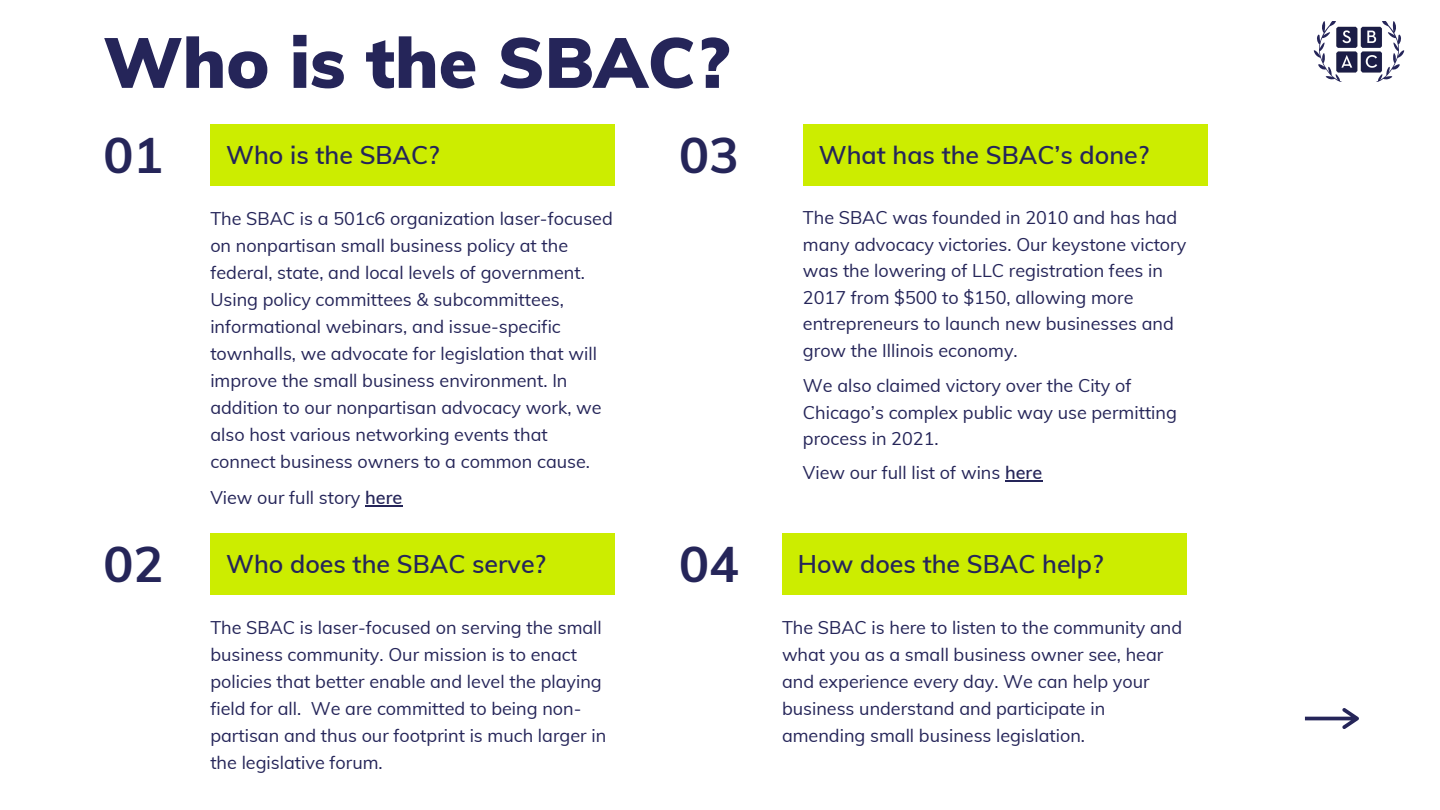
<style>
.page{position:relative;width:1440px;height:810px;background:#fff}
.page>*{position:absolute;margin:0;border:0;box-sizing:border-box;transform-origin:0 0}
.t1{font:900 70px "Muli";color:#252559}
.t2{font:700 50px "Muli";color:#252559}
.t3{font:600 25px "Muli";color:#252559}
.t4{font:18px/27px "Muli";color:#252559}
.s1{font-weight:600}
</style>
<div class="page">
<svg style="left:1305px;top:708px;width:54px;height:21px"></svg>
<div style="left:210px;top:534px;width:405px;height:61px;background:#cced00"></div>
<div style="left:210px;top:124px;width:405px;height:62px;background:#cced00"></div>
<hr style="left:365px;top:505px;width:37px;height:2px;background:#252559">
<svg style="left:1314px;top:21px;width:26px;height:60px"></svg>
<svg style="left:1378px;top:21px;width:26px;height:60px"></svg>
<img style="left:1337px;top:21px;width:46px;height:59px">
<div style="left:782px;top:534px;width:404px;height:61px;background:#cced00"></div>
<div style="left:803px;top:124px;width:404px;height:62px;background:#cced00"></div>
<hr style="left:1005px;top:480px;width:37px;height:1px;background:#252559">
<p class="t1" style="left:103px;top:18px;width:628px">Who is the SBAC?</p>
<p class="t2" style="left:103px;top:122px;width:61px">01</p>
<p class="t2" style="left:679px;top:122px;width:61px">03</p>
<p class="t3" style="left:226px;top:139px;width:215px">Who is the SBAC?</p>
<p class="t4" style="left:210px;top:204px;width:404px">The SBAC is a 501c6 organization laser-focused on nonpartisan small business policy at the federal, state, and local levels of government.<br>Using policy committees &amp; subcommittees, informational webinars, and issue-specific townhalls, we advocate for legislation that will improve the small business environment. In addition to our nonpartisan advocacy work, we also host various networking events that connect business owners to a common cause.</p>
<p class="t4" style="left:210px;top:483px;width:193px">View our full story <span class="s1">here</span></p>
<p class="t3" style="left:819px;top:139px;width:332px">What has the SBAC’s done?</p>
<p class="t4" style="left:803px;top:204px;width:385px;line-height:26.5px">The SBAC was founded in 2010 and has had many advocacy victories. Our keystone victory was the lowering of LLC registration fees in 2017 from $500 to $150, allowing more entrepreneurs to launch new businesses and grow the Illinois economy.</p>
<p class="t4" style="left:803px;top:372px;width:376px;line-height:26.5px">We also claimed victory over the City of<br>Chicago’s complex public way use permitting process in 2021.</p>
<p class="t4" style="left:803px;top:458px;width:241px">View our full list of wins <span class="s1">here</span></p>
<p class="t2" style="left:103px;top:532px;width:62px">02</p>
<p class="t3" style="left:226px;top:548px;width:321px">Who does the SBAC serve?</p>
<p class="t4" style="left:210px;top:613px;width:397px">The SBAC is laser-focused on serving the small business community. Our mission is to enact policies that better enable and level the playing field for all. We are committed to being non&shy;partisan and thus our footprint is much larger in the legislative forum.</p>
<p class="t2" style="left:679px;top:532px;width:61px">04</p>
<p class="t3" style="left:798px;top:548px;width:307px">How does the SBAC help?</p>
<p class="t4" style="left:782px;top:613px;width:402px">The SBAC is here to listen to the community and what you as a small business owner see, hear and experience every day. We can help your business understand and participate in amending small business legislation.</p>
</div>
